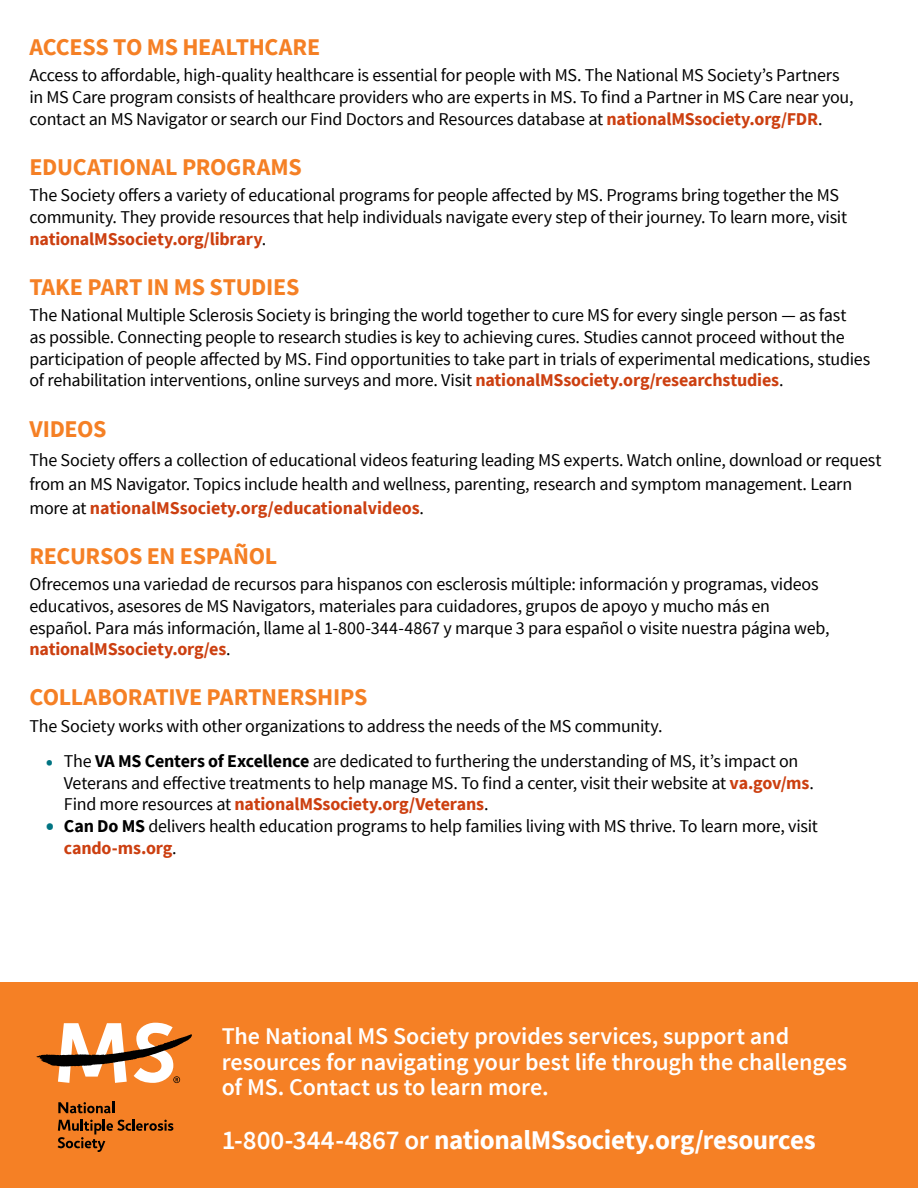
<style>
.page{position:relative;width:918px;height:1188px;background:#fff}
.page>*{position:absolute;margin:0;border:0;box-sizing:border-box;transform-origin:0 0}
.t1{font:700 27px "Source Sans Pro";letter-spacing:-.015em;color:#fff}
.t2{font:600 24px/25.5px "Source Sans Pro";letter-spacing:-.005em;color:#fff}
.t3{font:700 24px "Source Sans Pro";letter-spacing:-.015em;color:#f58025}
.t4{font:18px/21.6px "Source Sans Pro";letter-spacing:-.015em;color:#000}
.s1{font-weight:700;color:#cc3f10}
.s2{font-size:24px;color:#007482}
.s3{font-weight:700}
.s4{font-weight:700;font-size:24px;color:#007482}
.s5{font-weight:600}
</style>
<div class="page">
<div style="left:0;top:983px;width:918px;height:205px;background:#f58025"></div>
<svg style="left:58px;top:1102px;width:56px;height:11px"></svg>
<svg style="left:58px;top:1119px;width:115px;height:33px"></svg>
<svg style="left:37px;top:1023px;width:155px;height:60px"></svg>
<h2 class="t3" style="left:29px;top:31px;width:292px">ACCESS TO MS HEALTHCARE</h2>
<p class="t4" style="left:29px;top:65px;width:826px">Access to affordable, high-quality healthcare is essential for people with MS. The National MS Society’s Partners in MS Care program consists of healthcare providers who are experts in MS. To find a Partner in MS Care near you, contact an MS Navigator or search our Find Doctors and Resources database at <span class="s1">nationalMSsociety.org/FDR</span>.</p>
<h2 class="t3" style="left:29px;top:151px;width:274px">EDUCATIONAL PROGRAMS</h2>
<p class="t4" style="left:29px;top:185px;width:819px">The Society offers a variety of educational programs for people affected by MS. Programs bring together the MS community. They provide resources that help individuals navigate every step of their journey. To learn more, visit <span class="s1">nationalMSsociety.org/library</span>.</p>
<h2 class="t3" style="left:29px;top:271px;width:271px">TAKE PART IN MS STUDIES</h2>
<p class="t4" style="left:29px;top:305px;width:842px">The National Multiple Sclerosis Society is bringing the world together to cure MS for every single person — as fast<br>as possible. Connecting people to research studies is key to achieving cures. Studies cannot proceed without the participation of people affected by MS. Find opportunities to take part in trials of experimental medications, studies of rehabilitation interventions, online surveys and more. Visit <span class="s1">nationalMSsociety.org/researchstudies</span>.</p>
<h2 class="t3" style="left:29px;top:412px;width:78px">VIDEOS</h2>
<p class="t4" style="left:29px;top:448px;width:853px;line-height:24px">The Society offers a collection of educational videos featuring leading MS experts. Watch online, download or request from an MS Navigator. Topics include health and wellness, parenting, research and symptom management. Learn more at <span class="s1">nationalMSsociety.org/educationalvideos</span>.</p>
<h2 class="t3" style="left:29px;top:540px;width:249px">RECURSOS EN ESPAÑOL</h2>
<p class="t4" style="left:29px;top:574px;width:802px">Ofrecemos una variedad de recursos para hispanos con esclerosis múltiple: información y programas, videos educativos, asesores de MS Navigators, materiales para cuidadores, grupos de apoyo y mucho más en español. Para más información, llame al 1-800-344-4867 y marque 3 para español o visite nuestra página web, <span class="s1">nationalMSsociety.org/es</span>.</p>
<h2 class="t3" style="left:29px;top:681px;width:339px">COLLABORATIVE PARTNERSHIPS</h2>
<p class="t4" style="left:29px;top:716px;width:635px">The Society works with other organizations to address the needs of the MS community.</p>
<p class="t4" style="left:64px;top:751px;width:751px;text-indent:-18px"><span class="s2">•</span> The <span class="s3">VA MS Centers of Excellence</span> are dedicated to furthering the understanding of MS, it’s impact on<br>Veterans and effective treatments to help manage MS. To find a center, visit their website at <span class="s1">va.gov/ms</span>.<br>Find more resources at <span class="s1">nationalMSsociety.org/Veterans</span>.</p>
<p class="t4" style="left:64px;top:815px;width:755px;text-indent:-18px"><span class="s4">•</span> <span class="s3">Can Do MS</span> delivers health education programs to help families living with MS thrive. To learn more, visit <span class="s1">cando-ms.org</span>.</p>
<h2 class="t2" style="left:222px;top:1024px;width:627px">The National MS Society provides services, support and resources for navigating your best life through the challenges of MS. Contact us to learn more.</h2>
<h1 class="t1" style="left:222px;top:1122px;width:596px"><span class="s5">1-800-344-4867 or</span> nationalMSsociety.org/resources</h1>
</div>
